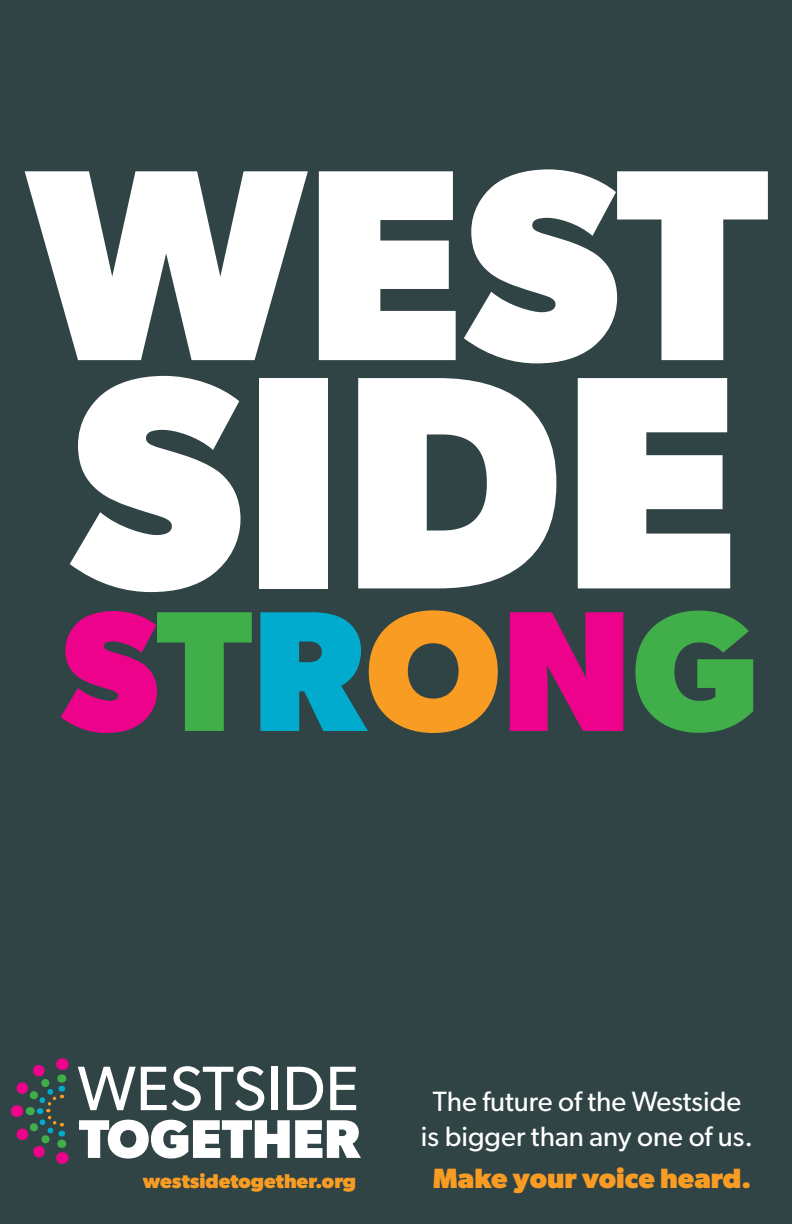
<style>
.page{position:relative;width:792px;height:1224px;background:#304345}
.page>*{position:absolute;margin:0;border:0;box-sizing:border-box;transform-origin:0 0}
.t1{font:700 304.9px "Gibson";color:#fff}
.t2{font:700 273.7px "Gibson";color:#fff}
.t3{font:700 172px "Gibson";color:#ed028c}
.t4{font:62.9px "Gibson";color:#fff}
.t5{font:700 54.6px "Gibson";color:#fff}
.t6{font:28px/34.8px "Gibson";color:#fff;text-align:center}
.t7{font:700 28px "Gibson";color:#f89c23}
.t8{font:700 20px "Gibson";color:#f89c23}
.s1{color:#40ae49}
.s2{color:#00abcd}
.s3{color:#f89c23}
.s4{font-size:29px}
</style>
<div class="page">
<svg style="left:4px;top:1052px;width:116px;height:119px;background:#3b444a"></svg>
<p class="t2" style="left:27px;top:103px;width:742px">WEST</p>
<p class="t1" style="left:70px;top:302px;width:671px">SIDE</p>
<p class="t3" style="left:61px;top:569px;width:700px">S<span class="s1">T</span><span class="s2">R</span><span class="s3">O</span>N<span class="s1">G</span></p>
<p class="t4" style="left:78px;top:1051px;width:283px">WESTSIDE</p>
<p class="t5" style="left:79px;top:1107px;width:283px">TOGETHER</p>
<p class="t8" style="left:143px;top:1169px;width:215px">westsidetogether.org</p>
<p class="t6" style="left:421px;top:1083px;width:334px">The future of the Westside is bigger than any one of us<span class="s4">.</span></p>
<p class="t7" style="left:433px;top:1162px;width:320px">Make your voice heard.</p>
</div>
